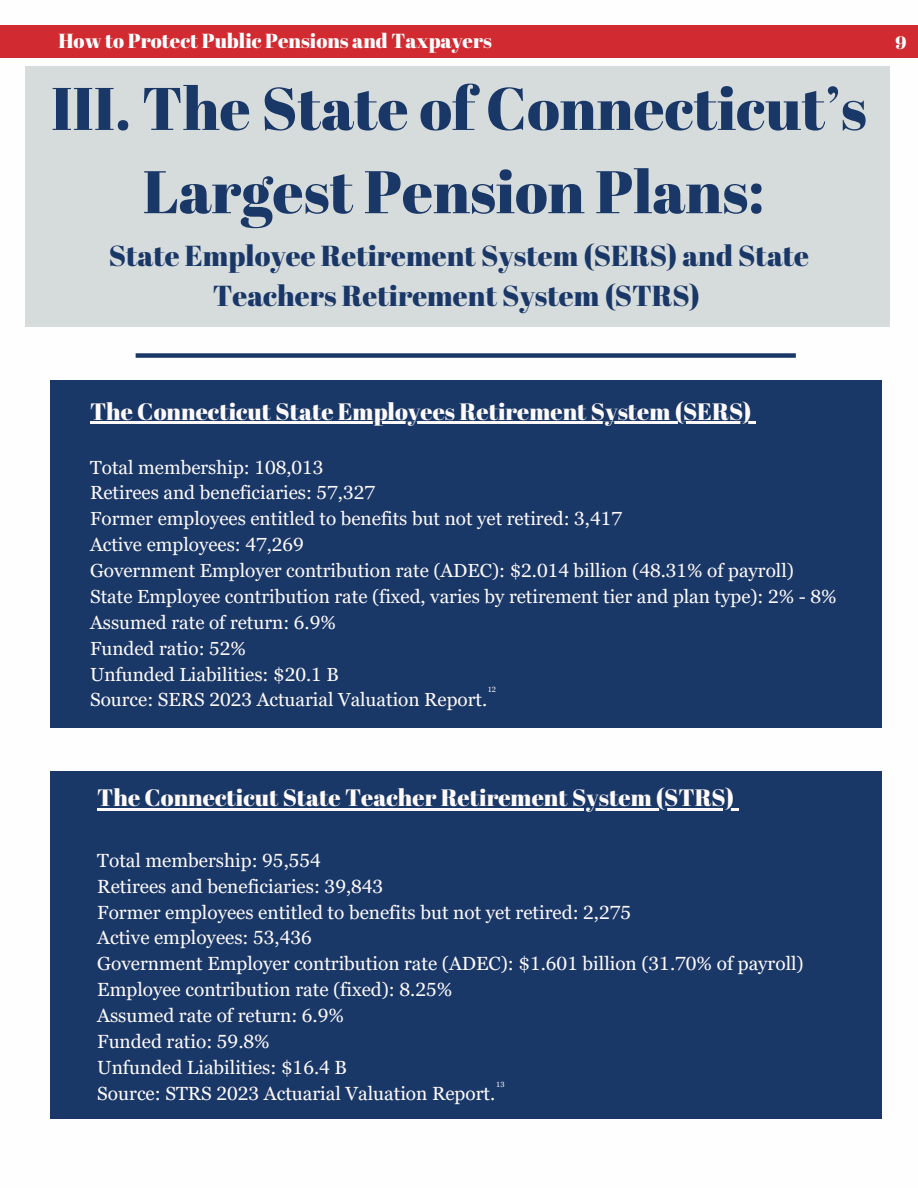
<style>
.page{position:relative;width:918px;height:1188px;background:#fff}
.page>*{position:absolute;margin:0;border:0;box-sizing:border-box;transform-origin:0 0}
.t1{font:60px/83.2px "Abril Fatface";color:#193767;text-align:center}
.t2{font:28.95px/39.3px "Abril Fatface";color:#193767;text-align:center}
.t3{font:23.7px "Abril Fatface";color:#fefafa}
.t4{font:20.25px "Abril Fatface";color:#fff}
.t5{font:19.05px "Georgia Pro";color:#fefafa}
.t6{font:18.9px "Georgia Pro";color:#fefafa}
.t7{font:18px "Abril Fatface";color:#fff}
.t8{font:7.5px "Georgia Pro";color:#fff}
</style>
<div class="page">
<div style="left:0;top:25px;width:918px;height:33px;background:#d12a31"></div>
<div style="left:136px;top:353px;width:660px;height:5px;background:#193767"></div>
<div style="left:25px;top:66px;width:865px;height:260px;background:#d6dbdc"></div>
<div style="left:50px;top:381px;width:832px;height:347px;background:#193767"></div>
<hr style="left:90px;top:422px;width:666px;height:2px;background:#fefafa">
<div style="left:50px;top:771px;width:832px;height:347px;background:#193767"></div>
<hr style="left:97px;top:808px;width:637px;height:3px;background:#fefafa">
<svg style="left:734px;top:808px;width:4px;height:3px"></svg>
<p class="t4" style="left:58px;top:27px;width:435px">How to Protect Public Pensions and Taxpayers</p>
<p class="t7" style="left:896px;top:30px;width:13px">9</p>
<p class="t1" style="left:51px;top:65px;width:817px">III. The State of Connecticut’s<br>Largest Pension Plans:</p>
<p class="t2" style="left:109px;top:235px;width:702px">State Employee Retirement System (SERS) and State<br>Teachers Retirement System (STRS)</p>
<p class="t3" style="left:90px;top:394px;width:663px">The Connecticut State Employees Retirement System (SERS)</p>
<p class="t6" style="left:90px;top:456px;width:235px">Total membership: 108,013</p>
<h1 class="t6" style="left:90px;top:482px;width:286px">Retirees and beneficiaries: 57,327</h1>
<h2 class="t6" style="left:90px;top:508px;width:533px">Former employees entitled to benefits but not yet retired: 3,417</h2>
<h3 class="t6" style="left:90px;top:534px;width:215px">Active employees: 47,269</h3>
<p class="t6" style="left:90px;top:560px;width:705px">Government Employer contribution rate (ADEC): $2.014 billion (48.31% of payroll)</p>
<p class="t6" style="left:90px;top:586px;width:748px">State Employee contribution rate (fixed, varies by retirement tier and plan type): 2% - 8%</p>
<p class="t6" style="left:90px;top:611px;width:247px">Assumed rate of return: 6.9%</p>
<p class="t6" style="left:90px;top:637px;width:158px">Funded ratio: 52%</p>
<p class="t6" style="left:90px;top:663px;width:250px">Unfunded Liabilities: $20.1 B</p>
<p class="t6" style="left:90px;top:689px;width:399px">Source: SERS 2023 Actuarial Valuation Report.</p>
<p class="t8" style="left:488px;top:685px;width:10px">12</p>
<p class="t3" style="left:97px;top:781px;width:638px">The Connecticut State Teacher Retirement System (STRS)</p>
<p class="t5" style="left:97px;top:849px;width:225px">Total membership: 95,554</p>
<p class="t5" style="left:97px;top:875px;width:288px">Retirees and beneficiaries: 39,843</p>
<h3 class="t5" style="left:97px;top:901px;width:535px">Former employees entitled to benefits but not yet retired: 2,275</h3>
<p class="t5" style="left:97px;top:927px;width:216px">Active employees: 53,436</p>
<p class="t5" style="left:97px;top:953px;width:708px">Government Employer contribution rate (ADEC): $1.601 billion (31.70% of payroll)</p>
<p class="t5" style="left:97px;top:979px;width:357px">Employee contribution rate (fixed): 8.25%</p>
<p class="t5" style="left:97px;top:1005px;width:248px">Assumed rate of return: 6.9%</p>
<p class="t5" style="left:97px;top:1030px;width:174px">Funded ratio: 59.8%</p>
<p class="t5" style="left:97px;top:1056px;width:251px">Unfunded Liabilities: $16.4 B</p>
<p class="t5" style="left:97px;top:1082px;width:399px">Source: STRS 2023 Actuarial Valuation Report.</p>
<p class="t8" style="left:496px;top:1080px;width:10px">13</p>
</div>
